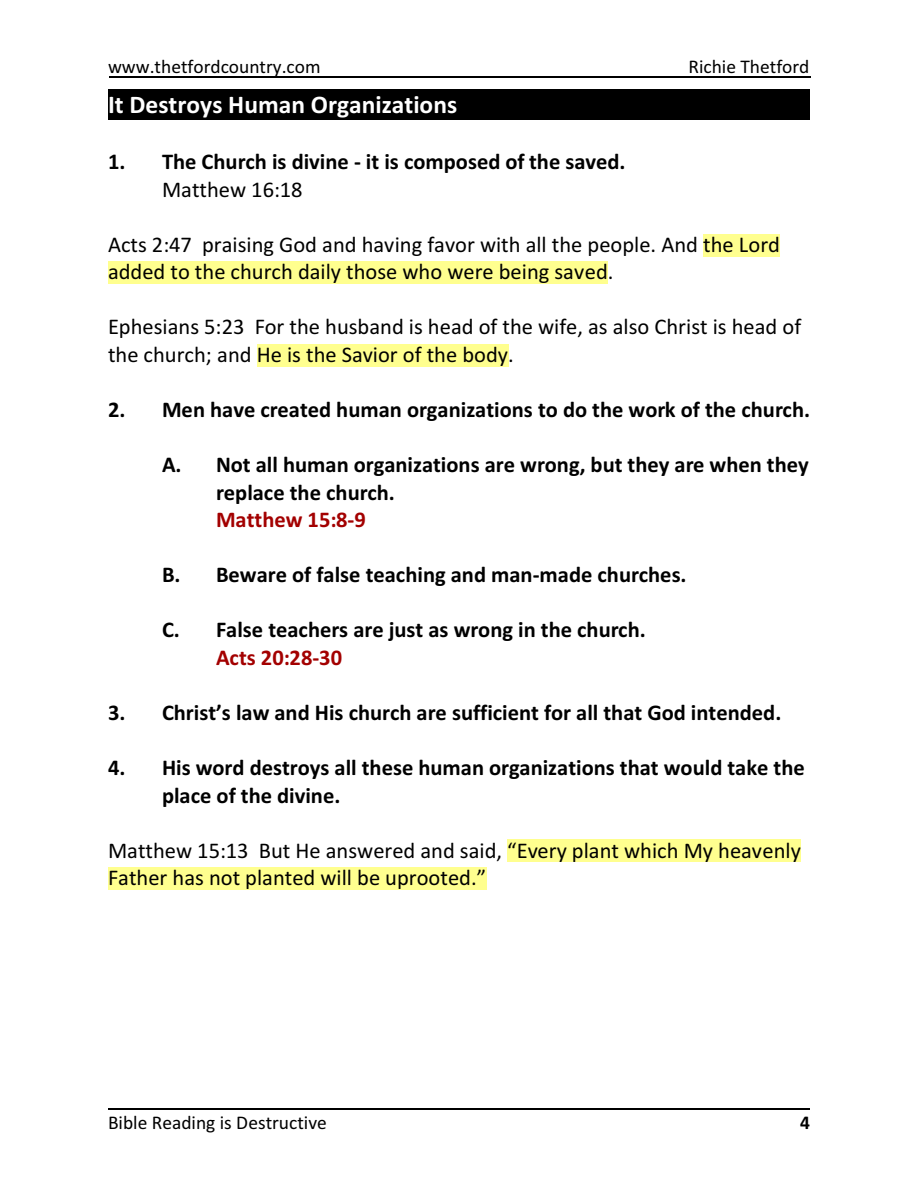
<style>
.page{position:relative;width:918px;height:1188px;background:#fff}
.page>*{position:absolute;margin:0;border:0;box-sizing:border-box;transform-origin:0 0}
.t1{font:700 25.5px "Calibri";color:#fff}
.t2{font:700 22.5px/27.6px "Calibri";color:#000}
.t3{font:22.5px/27.6px "Calibri";color:#000}
.t4{font:700 22.5px "Calibri";color:#a30000}
.t5{font:19.5px "Calibri";color:#000}
.t6{font:700 19.5px "Calibri";color:#000}
</style>
<div class="page">
<hr style="left:109px;top:77px;width:702px;height:1px;background:#000">
<div style="left:108px;top:89px;width:702px;height:31px;background:#000"></div>
<div style="left:703px;top:234px;width:77px;height:22px;background:#ffff8f"></div>
<div style="left:108px;top:261px;width:500px;height:23px;background:#ffff8f"></div>
<div style="left:257px;top:344px;width:251px;height:22px;background:#ffff8f"></div>
<div style="left:507px;top:840px;width:294px;height:22px;background:#ffff8f"></div>
<div style="left:108px;top:867px;width:379px;height:23px;background:#ffff8f"></div>
<hr style="left:108px;top:1109px;width:702px;height:1px;background:#000">
<p class="t5" style="left:108px;top:58px;width:214px">www.thetfordcountry.com</p>
<p class="t5" style="left:688px;top:58px;width:123px">Richie Thetford</p>
<p class="t1" style="left:108px;top:94px;width:351px">It Destroys Human Organizations</p>
<p class="t2" style="left:108px;top:150px;width:519px">1. The Church is divine - it is composed of the saved.</p>
<p class="t3" style="left:162px;top:177px;width:142px">Matthew 16:18</p>
<p class="t3" style="left:108px;top:232px;width:674px">Acts 2:47 praising God and having favor with all the people. And the Lord added to the church daily those who were being saved.</p>
<p class="t3" style="left:108px;top:315px;width:695px">Ephesians 5:23 For the husband is head of the wife, as also Christ is head of the church; and He is the Savior of the body.</p>
<p class="t2" style="left:108px;top:398px;width:704px">2. Men have created human organizations to do the work of the church.</p>
<p class="t2" style="left:216px;top:453px;width:594px;text-indent:-54px">A. Not all human organizations are wrong, but they are when they replace the church.</p>
<p class="t4" style="left:216px;top:510px;width:151px">Matthew 15:8-9</p>
<p class="t2" style="left:162px;top:563px;width:526px">B. Beware of false teaching and man-made churches.</p>
<p class="t2" style="left:162px;top:618px;width:485px">C. False teachers are just as wrong in the church.</p>
<p class="t4" style="left:216px;top:648px;width:128px">Acts 20:28-30</p>
<p class="t2" style="left:108px;top:701px;width:675px">3. Christ’s law and His church are sufficient for all that God intended.</p>
<p class="t2" style="left:162px;top:756px;width:644px;text-indent:-54px">4. His word destroys all these human organizations that would take the place of the divine.</p>
<p class="t3" style="left:108px;top:838px;width:694px">Matthew 15:13 But He answered and said, “Every plant which My heavenly<br>Father has not planted will be uprooted.”</p>
<p class="t5" style="left:108px;top:1114px;width:220px">Bible Reading is Destructive</p>
<p class="t6" style="left:800px;top:1114px;width:11px">4</p>
</div>
